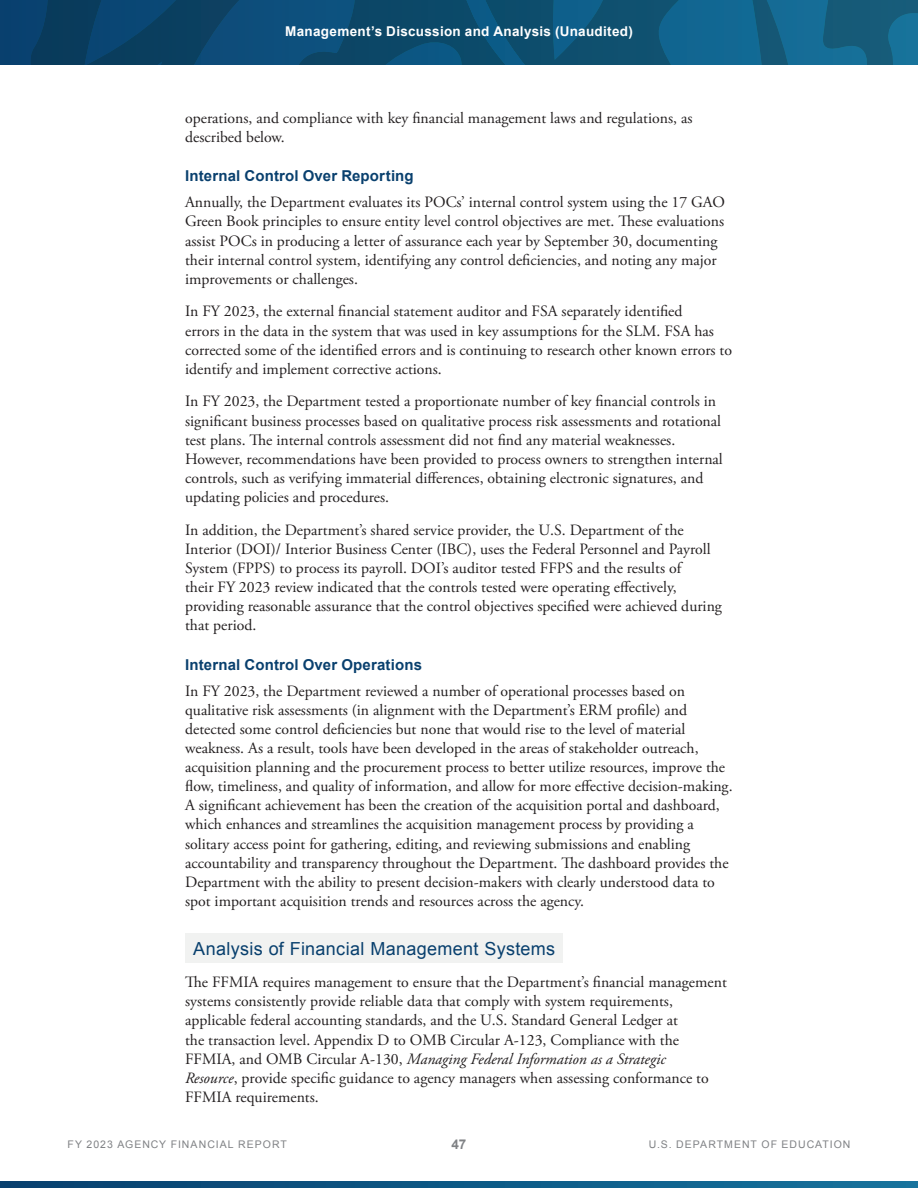
<style>
.page{position:relative;width:918px;height:1188px;background:#fff}
.page>*{position:absolute;margin:0;border:0;box-sizing:border-box;transform-origin:0 0}
.t1{font:18px "Arial";letter-spacing:.02em;color:#09406e}
.t2{font:15.75px/19px "Adobe Garamond Pro";color:#231f20}
.t3{font:700 15px "Arial";letter-spacing:.01em;color:#09406e}
.t4{font:700 13.5px "Arial";letter-spacing:.02em;color:#fff}
.t5{font:700 13.5px "Arial";color:#808285}
.t6{font:10.5px "Arial";letter-spacing:.095em;color:#808285}
.s1{font-style:italic}
</style>
<div class="page">
<svg style="left:0;top:1181px;width:918px;height:7px;background:#0e5885"></svg>
<svg style="left:0;top:0;width:918px;height:65px;background:#0e5176"></svg>
<div style="left:185px;top:933px;width:378px;height:30px;background:#f1f2f1"></div>
<p class="t4" style="left:285px;top:23px;width:349px">Management’s Discussion and Analysis (Unaudited)</p>
<p class="t2" style="left:185px;top:109px;width:509px">operations, and compliance with key financial management laws and regulations, as described below.</p>
<h4 class="t3" style="left:185px;top:166px;width:230px">Internal Control Over Reporting</h4>
<p class="t2" style="left:185px;top:193px;width:541px">Annually, the Department evaluates its POCs’ internal control system using the 17 GAO Green Book principles to ensure entity level control objectives are met. These evaluations assist POCs in producing a letter of assurance each year by September 30, documenting their internal control system, identifying any control deficiencies, and noting any major improvements or challenges.</p>
<p class="t2" style="left:185px;top:302px;width:548px">In FY 2023, the external financial statement auditor and FSA separately identified<br>errors in the data in the system that was used in key assumptions for the SLM. FSA has corrected some of the identified errors and is continuing to research other known errors to identify and implement corrective actions.</p>
<p class="t2" style="left:185px;top:392px;width:539px">In FY 2023, the Department tested a proportionate number of key financial controls in significant business processes based on qualitative process risk assessments and rotational test plans. The internal controls assessment did not find any material weaknesses.<br>However, recommendations have been provided to process owners to strengthen internal controls, such as verifying immaterial differences, obtaining electronic signatures, and updating policies and procedures.</p>
<p class="t2" style="left:185px;top:521px;width:538px">In addition, the Department’s shared service provider, the U.S. Department of the Interior (DOI)/ Interior Business Center (IBC), uses the Federal Personnel and Payroll System (FPPS) to process its payroll. DOI’s auditor tested FFPS and the results of<br>their FY 2023 review indicated that the controls tested were operating effectively, providing reasonable assurance that the control objectives specified were achieved during that period.</p>
<h4 class="t3" style="left:185px;top:655px;width:238px">Internal Control Over Operations</h4>
<p class="t2" style="left:185px;top:682px;width:549px">In FY 2023, the Department reviewed a number of operational processes based on qualitative risk assessments (in alignment with the Department’s ERM profile) and detected some control deficiencies but none that would rise to the level of material weakness. As a result, tools have been developed in the areas of stakeholder outreach, acquisition planning and the procurement process to better utilize resources, improve the flow, timeliness, and quality of information, and allow for more effective decision-making.<br>A significant achievement has been the creation of the acquisition portal and dashboard, which enhances and streamlines the acquisition management process by providing a solitary access point for gathering, editing, and reviewing submissions and enabling accountability and transparency throughout the Department. The dashboard provides the Department with the ability to present decision-makers with clearly understood data to spot important acquisition trends and resources across the agency.</p>
<h3 class="t1" style="left:193px;top:936px;width:363px">Analysis of Financial Management Systems</h3>
<p class="t2" style="left:185px;top:973px;width:543px">The FFMIA requires management to ensure that the Department’s financial management systems consistently provide reliable data that comply with system requirements, applicable federal accounting standards, and the U.S. Standard General Ledger at<br>the transaction level. Appendix D to OMB Circular A-123, Compliance with the FFMIA, and OMB Circular A-130, <span class="s1">Managing Federal Information as a Strategic<br>Resource</span>, provide specific guidance to agency managers when assessing conformance to FFMIA requirements.</p>
<p class="t6" style="left:68px;top:1137px;width:221px">FY 2023 AGENCY FINANCIAL REPORT</p>
<p class="t5" style="left:452px;top:1135px;width:16px">47</p>
<p class="t6" style="left:649px;top:1137px;width:203px">U.S. DEPARTMENT OF EDUCATION</p>
</div>
